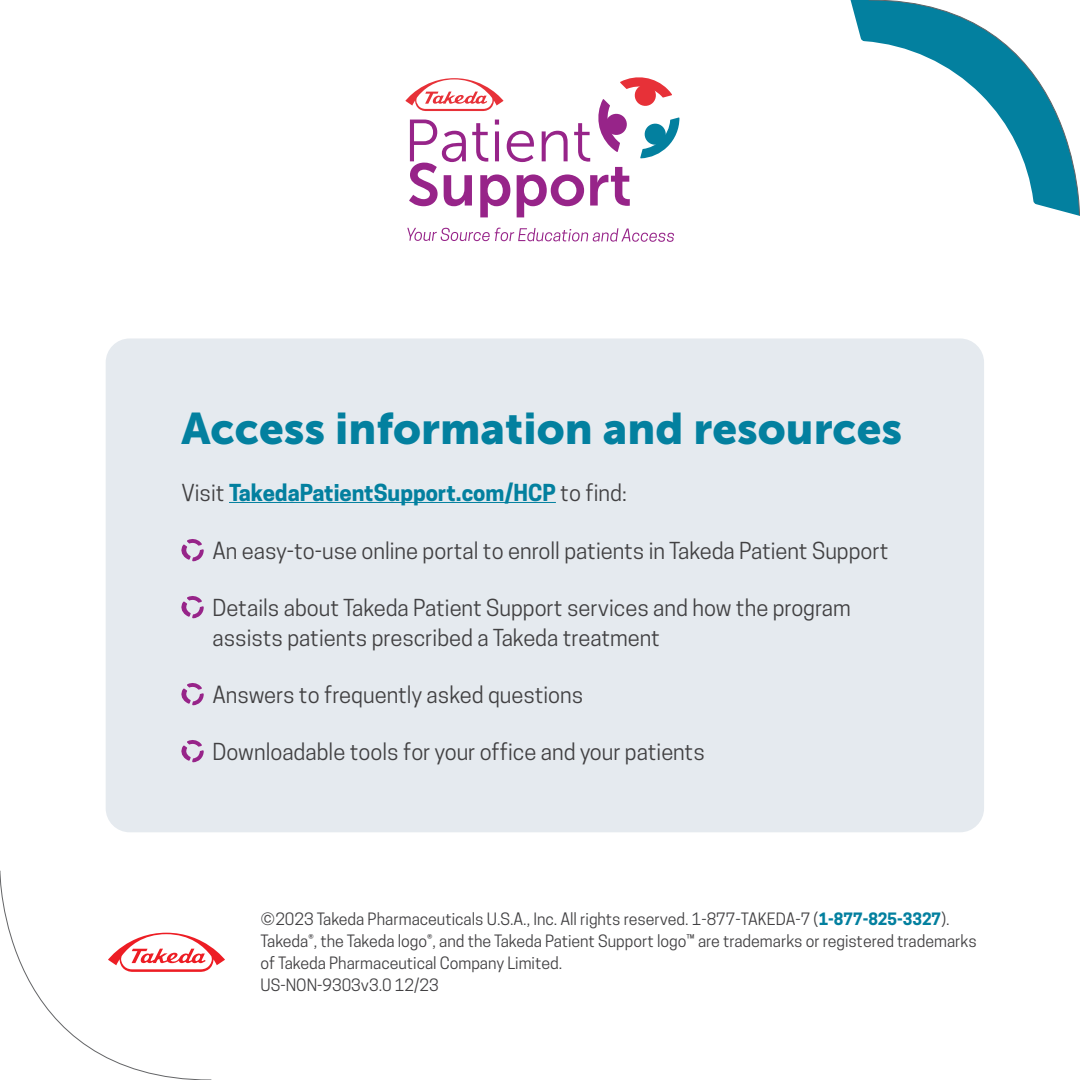
<style>
.page{position:relative;width:1080px;height:1080px;background:#fff}
.page>*{position:absolute;margin:0;border:0;box-sizing:border-box;transform-origin:0 0}
.t1{font:44px "Museo Sans 900";color:#03809f}
.t2{font:22px/30px "Cooper Hewitt";color:#414042}
.t3{font:700 22px "Cooper Hewitt";color:#03809f}
.t4{font:16px/22px "Cooper Hewitt";color:#414042}
.s1{font-weight:400;color:#414042}
.s2{font-weight:700;color:#03809f}
</style>
<div class="page">
<div style="left:106px;top:338px;width:878px;height:494px;background:#e5eaef;border-radius:24px"></div>
<svg style="left:850px;top:0;width:16px;height:42px"></svg>
<hr style="left:229px;top:502px;width:327px;height:1px;background:#03809f">
<svg style="left:181px;top:539px;width:23px;height:80px"></svg>
<svg style="left:181px;top:683px;width:23px;height:80px"></svg>
<svg style="left:866px;top:0;width:214px;height:216px"></svg>
<svg style="left:407px;top:228px;width:267px;height:14px"></svg>
<svg style="left:405px;top:77px;width:274px;height:140px"></svg>
<svg style="left:0;top:870px;width:225px;height:210px"></svg>
<h1 class="t1" style="left:181px;top:403px;width:722px">Access information and resources</h1>
<p class="t3" style="left:181px;top:479px;width:447px"><span class="s1">Visit</span> TakedaPatientSupport.com/HCP <span class="s1">to find:</span></p>
<p class="t2" style="left:213px;top:536px;width:678px">An easy-to-use online portal to enroll patients in Takeda Patient Support</p>
<p class="t2" style="left:213px;top:593px;width:640px">Details about Takeda Patient Support services and how the program assists patients prescribed a Takeda treatment</p>
<p class="t2" style="left:213px;top:680px;width:372px">Answers to frequently asked questions</p>
<p class="t2" style="left:213px;top:737px;width:494px">Downloadable tools for your office and your patients</p>
<p class="t4" style="left:261px;top:908px;width:718px">©2023 Takeda Pharmaceuticals U.S.A., Inc. All rights reserved. 1-877-TAKEDA-7 (<span class="s2">1-877-825-3327</span>).<br>Takeda®, the Takeda logo®, and the Takeda Patient Support logo™ are trademarks or registered trademarks of Takeda Pharmaceutical Company Limited.<br>US-NON-9303v3.0 12/23</p>
</div>
